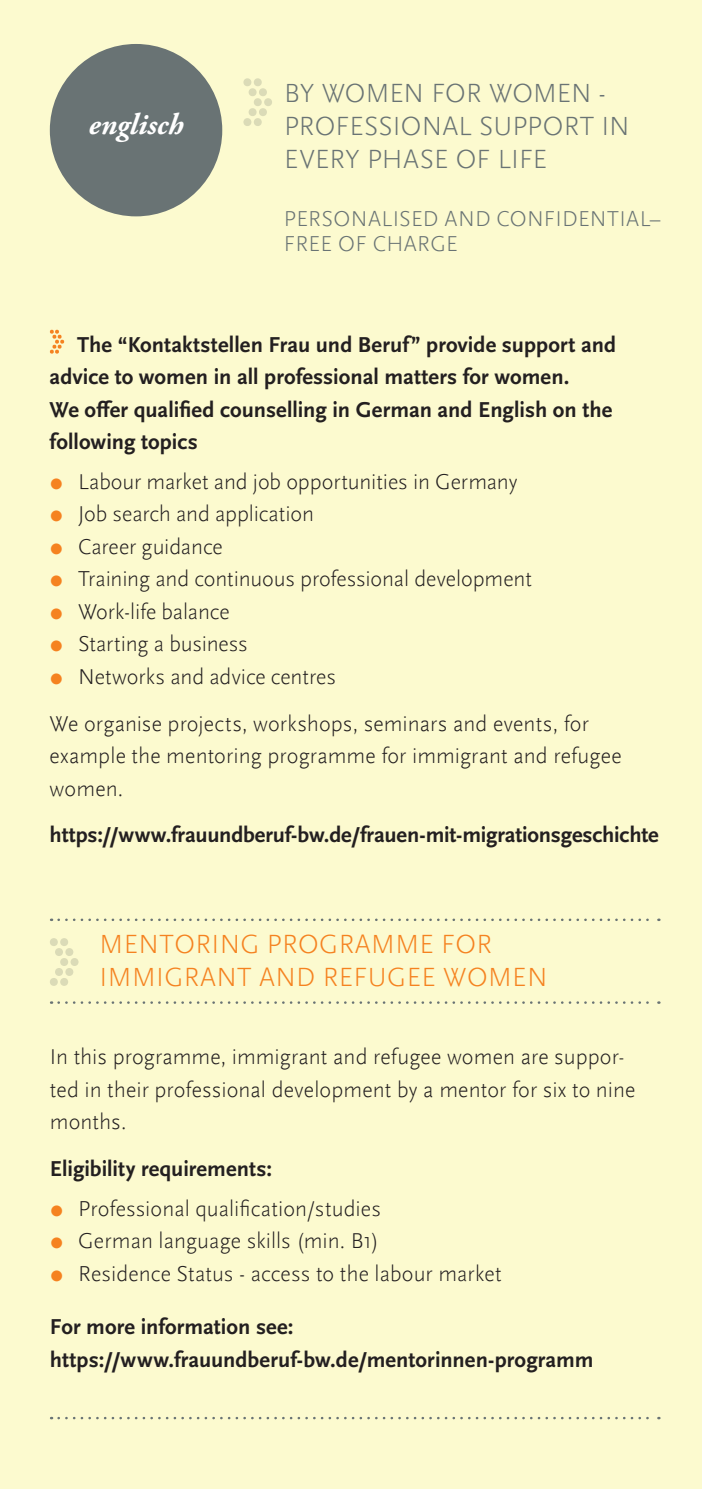
<style>
.page{position:relative;width:702px;height:1489px;background:#fff}
.page>*{position:absolute;margin:0;border:0;box-sizing:border-box;transform-origin:0 0}
.t1{font:italic 700 30px "Adobe Garamond Pro";color:#fff}
.t2{font:300 27.5px/33px "Scala Sans";color:#697374}
.t3{font:300 27.5px/33px "Scala Sans";letter-spacing:.015em;color:#f58220}
.t4{font:700 22.5px/32.5px "Scala Sans OT";color:#231f20}
.t5{font:300 22.5px "Scala Sans";letter-spacing:-.005em;color:#231f20}
.t6{font:300 22.5px/32.5px "Scala Sans Offc Pro";letter-spacing:.005em;color:#231f20}
.t7{font:300 22.5px/25px "Scala Sans";letter-spacing:.015em;color:#697374}
.s1{font-family:"Scala Sans Offc Pro";color:#f58220}
</style>
<div class="page">
<div style="left:0;top:0;width:702px;height:1488px;background:#fcfacf"></div>
<svg style="left:59px;top:918px;width:600px;height:3px"></svg>
<svg style="left:59px;top:1001px;width:600px;height:2px"></svg>
<svg style="left:59px;top:1416px;width:600px;height:3px"></svg>
<svg style="left:243px;top:78px;width:29px;height:48px"></svg>
<div style="left:50px;top:44px;width:172px;height:172px;background:#697374;border-radius:50%"></div>
<svg style="left:50px;top:329px;width:14px;height:25px"></svg>
<svg style="left:50px;top:938px;width:29px;height:48px"></svg>
<p class="t1" style="left:89px;top:107px;width:96px">englisch</p>
<h1 class="t2" style="left:284px;top:77px;width:347px">BY WOMEN FOR WOMEN -<br>PROFESSIONAL SUPPORT IN<br>EVERY PHASE OF LIFE</h1>
<p class="t7" style="left:284px;top:206px;width:379px">PERSONALISED AND CONFIDENTIAL–<br>FREE OF CHARGE</p>
<p class="t4" style="left:50px;top:328px;width:568px;text-indent:27px">The “Kontaktstellen Frau und Beruf” provide support and advice to women in all professional matters for women.<br>We ofer qualifed counselling in German and English on the following topics</p>
<p class="t5" style="left:50px;top:469px;width:469px"><span class="s1">●</span> Labour market and job opportunities in Germany</p>
<p class="t5" style="left:50px;top:502px;width:266px"><span class="s1">●</span> Job search and application</p>
<p class="t5" style="left:50px;top:534px;width:175px"><span class="s1">●</span> Career guidance</p>
<p class="t5" style="left:50px;top:567px;width:484px"><span class="s1">●</span> Training and continuous professional development</p>
<p class="t5" style="left:50px;top:599px;width:181px"><span class="s1">●</span> Work-life balance</p>
<p class="t5" style="left:50px;top:632px;width:200px"><span class="s1">●</span> Starting a business</p>
<p class="t5" style="left:50px;top:664px;width:288px"><span class="s1">●</span> Networks and advice centres</p>
<p class="t6" style="left:50px;top:707px;width:541px">We organise projects, workshops, seminars and events, for</p>
<p class="t6" style="left:50px;top:739px;width:573px">example the mentoring programme for immigrant and refugee women.</p>
<p class="t4" style="left:50px;top:819px;width:610px">https://www.frauundberuf-bw.de/frauen-mit-migrationsgeschichte</p>
<h2 class="t3" style="left:100px;top:928px;width:449px">MENTORING PROGRAMME FOR<br>IMMIGRANT AND REFUGEE WOMEN</h2>
<p class="t6" style="left:50px;top:1040px;width:587px">In this programme, immigrant and refugee women are suppor&shy;ted in their professional development by a mentor for six to nine months.</p>
<h3 class="t4" style="left:50px;top:1152px;width:224px">Eligibility requirements:</h3>
<p class="t5" style="left:50px;top:1195px;width:333px"><span class="s1">●</span> Professional qualification/studies</p>
<p class="t5" style="left:50px;top:1228px;width:331px"><span class="s1">●</span> German language skills (min. B1)</p>
<p class="t5" style="left:50px;top:1260px;width:453px"><span class="s1">●</span> Residence Status - access to the labour market</p>
<h3 class="t4" style="left:50px;top:1311px;width:245px">For more information see:</h3>
<p class="t4" style="left:50px;top:1343px;width:545px">https://www.frauundberuf-bw.de/mentorinnen-programm</p>
</div>
